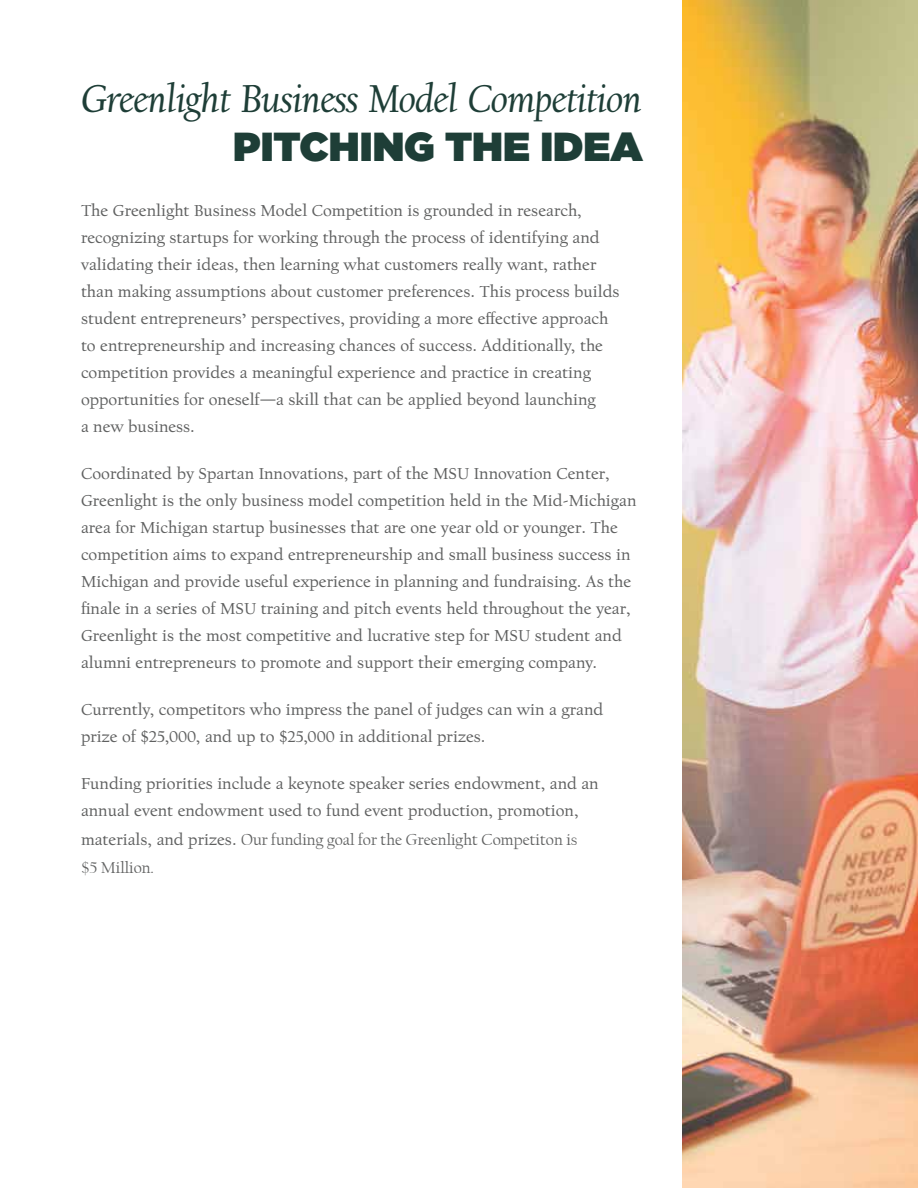
<style>
.page{position:relative;width:918px;height:1188px;background:#fff}
.page>*{position:absolute;margin:0;border:0;box-sizing:border-box;transform-origin:0 0}
.t1{font:italic 40.5px "Californian FB Text";letter-spacing:-.02em;color:#1e3e37}
.t2{font:900 40.5px "Gotham";color:#1e3e37}
.t3{font:16.5px/27px "Californian FB Text";color:#5f6060}
.t4{font:16.5px/28.5px "Californian FB";color:#5f6060}
.s1{font-family:"Californian FB Text"}
</style>
<div class="page">
<img style="left:683px;top:0;width:235px;height:1188px">
<h1 class="t1" style="left:81px;top:75px;width:563px">Greenlight Business Model Competition</h1>
<h1 class="t2" style="left:233px;top:118px;width:411px">PITCHING THE IDEA</h1>
<p class="t3" style="left:81px;top:197px;width:540px">The Greenlight Business Model Competition is grounded in research, recognizing startups for working through the process of identifying and validating their ideas, then learning what customers really want, rather than making assumptions about customer preferences. This process builds student entrepreneurs’ perspectives, providing a more effective approach to entrepreneurship and increasing chances of success. Additionally, the competition provides a meaningful experience and practice in creating opportunities for oneself—a skill that can be applied beyond launching<br>a new business.</p>
<p class="t3" style="left:81px;top:460px;width:557px">Coordinated by Spartan Innovations, part of the MSU Innovation Center, Greenlight is the only business model competition held in the Mid-Michigan area for Michigan startup businesses that are one year old or younger. The competition aims to expand entrepreneurship and small business success in Michigan and provide useful experience in planning and fundraising. As the finale in a series of MSU training and pitch events held throughout the year, Greenlight is the most competitive and lucrative step for MSU student and alumni entrepreneurs to promote and support their emerging company.</p>
<p class="t3" style="left:81px;top:697px;width:524px">Currently, competitors who impress the panel of judges can win a grand prize of $25,000, and up to $25,000 in additional prizes.</p>
<p class="t3" style="left:81px;top:771px;width:519px">Funding priorities include a keynote speaker series endowment, and an annual event endowment used to fund event production, promotion,</p>
<p class="t4" style="left:81px;top:825px;width:498px"><span class="s1">materials, and prizes.</span> Our funding goal for the Greenlight Competiton is $5 Million.</p>
</div>
